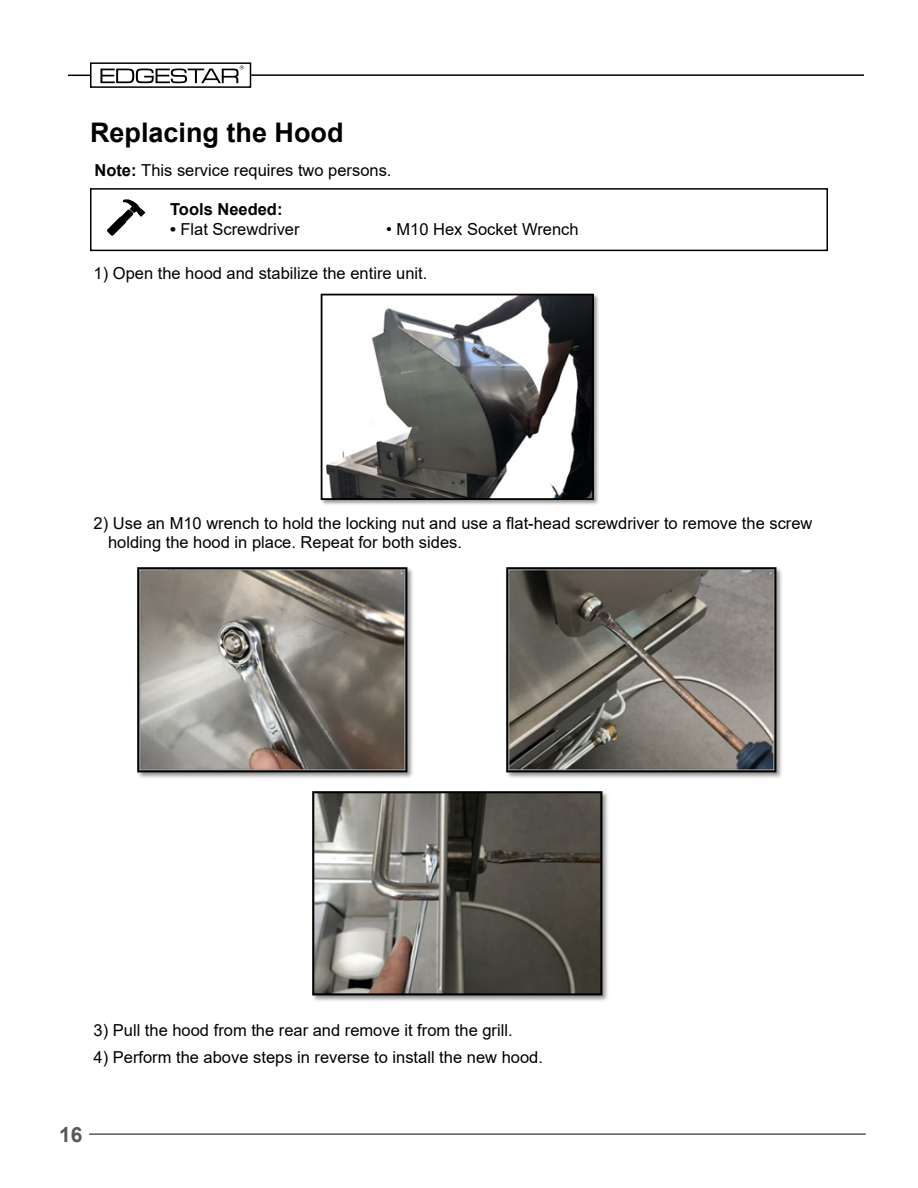
<style>
.page{position:relative;width:918px;height:1188px;background:#fff}
.page>*{position:absolute;margin:0;border:0;box-sizing:border-box;transform-origin:0 0}
.t1{font:700 27px "Arial";color:#000}
.t2{font:700 21px "Arial";color:#58595b}
.t3{font:16.5px/19.8px "Arial";color:#000}
.t4{font:700 16.5px "Arial";color:#000}
.s1{font-weight:700}
</style>
<div class="page">
<svg style="left:100px;top:66px;width:144px;height:17px"></svg>
<hr style="left:89px;top:1133px;width:777px;height:2px;background:#58595b">
<hr style="left:251px;top:74px;width:613px;height:2px;background:#000">
<svg style="left:68px;top:75px;width:22px;height:1px"></svg>
<div style="left:90px;top:62px;width:161px;height:26px;border:2px solid #000"></div>
<div style="left:90px;top:188px;width:738px;height:63px;border:2px solid #000"></div>
<img style="left:320px;top:293px;width:279px;height:212px">
<img style="left:137px;top:567px;width:276px;height:211px">
<img style="left:506px;top:567px;width:276px;height:211px">
<img style="left:312px;top:791px;width:296px;height:210px">
<svg style="left:106px;top:189px;width:40px;height:47px"></svg>
<h1 class="t1" style="left:90px;top:113px;width:255px">Replacing the Hood</h1>
<p class="t3" style="left:95px;top:161px;width:299px"><span class="s1">Note:</span> This service requires two persons.</p>
<p class="t4" style="left:170px;top:198px;width:114px">Tools Needed:</p>
<p class="t3" style="left:170px;top:219px;width:131px"><span class="s1">•</span> Flat Screwdriver</p>
<p class="t3" style="left:386px;top:219px;width:194px">• M10 Hex Socket Wrench</p>
<p class="t3" style="left:94px;top:263px;width:335px">1) Open the hood and stabilize the entire unit.</p>
<p class="t3" style="left:108px;top:513px;width:706px;text-indent:-14px">2) Use an M10 wrench to hold the locking nut and use a flat-head screwdriver to remove the screw holding the hood in place. Repeat for both sides.</p>
<p class="t3" style="left:94px;top:1020px;width:421px">3) Pull the hood from the rear and remove it from the grill.</p>
<p class="t3" style="left:94px;top:1047px;width:451px">4) Perform the above steps in reverse to install the new hood.</p>
<p class="t2" style="left:59px;top:1120px;width:25px">16</p>
</div>
